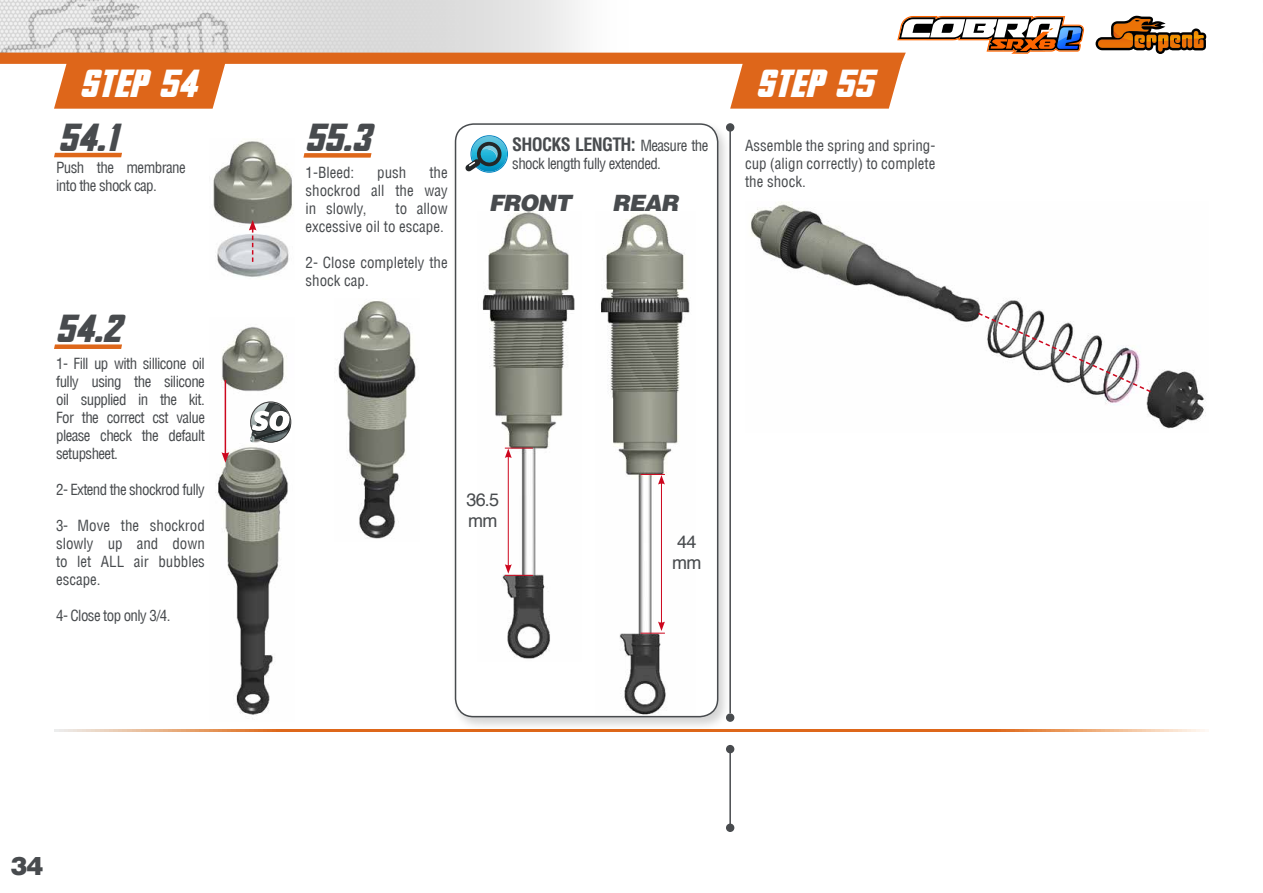
<style>
.page{position:relative;width:1263px;height:893px;background:#fff}
.page>*{position:absolute;margin:0;border:0;box-sizing:border-box;transform-origin:0 0}
.t1{font:37.5px "Hes Dead Jim";color:#fff}
.t2{font:37.5px "Hes Dead Jim";color:#484b4e}
.t3{font:900 25.5px "Helvetica";color:#484b4e}
.t4{font:italic 900 22.5px "Helvetica";letter-spacing:-.04em;color:#484b4e}
.t5{font:700 condensed 18px "Helvetica LT Std";letter-spacing:-.04em;color:#484b4e}
.t6{font:18px/21.6px "Helvetica";letter-spacing:-.04em;color:#484b4e}
.t7{font:condensed 15px/18px "Helvetica LT Std";color:#484b4e;text-align:justify}
.t8{font:condensed 15px "Helvetica LT Std";letter-spacing:-.04em;color:#484b4e}
.s1{font-weight:400;font-size:15px}
</style>
<div class="page">
<svg style="left:54px;top:729px;width:1151px;height:2px;background:#e48b4f"></svg>
<svg style="left:1095px;top:16px;width:111px;height:38px"></svg>
<img style="left:0;top:0;width:578px;height:16px">
<img style="left:6px;top:3px;width:369px;height:13px">
<div style="left:450px;top:121px;width:281px;height:611px;background:#000;opacity:.17"></div>
<div style="left:455px;top:124px;width:263px;height:593px;background:#fff;border-radius:18px"></div>
<div style="left:455px;top:123px;width:263px;height:594px;border:2px solid #484b4e;border-radius:18px"></div>
<img style="left:751px;top:202px;width:455px;height:227px">
<hr style="left:729px;top:752px;width:2px;height:76px;background:#484b4e">
<div style="left:727px;top:746px;width:7px;height:7px;background:#484b4e;border-radius:50%"></div>
<div style="left:726px;top:745px;width:8px;height:8px;border:2px solid #484b4e;border-radius:50%"></div>
<div style="left:727px;top:824px;width:7px;height:7px;background:#484b4e;border-radius:50%"></div>
<div style="left:726px;top:824px;width:8px;height:8px;border:2px solid #484b4e;border-radius:50%"></div>
<hr style="left:729px;top:131px;width:2px;height:582px;background:#484b4e">
<div style="left:727px;top:124px;width:7px;height:7px;background:#484b4e;border-radius:50%"></div>
<div style="left:726px;top:123px;width:8px;height:9px;border:2px solid #484b4e;border-radius:50%"></div>
<div style="left:727px;top:714px;width:7px;height:7px;background:#484b4e;border-radius:50%"></div>
<div style="left:726px;top:713px;width:8px;height:9px;border:2px solid #484b4e;border-radius:50%"></div>
<svg style="left:0;top:16px;width:1084px;height:93px"></svg>
<svg style="left:54px;top:153px;width:68px;height:4px"></svg>
<svg style="left:54px;top:344px;width:68px;height:5px"></svg>
<svg style="left:303px;top:153px;width:68px;height:5px"></svg>
<svg style="left:976px;top:311px;width:176px;height:83px"></svg>
<img style="left:595px;top:213px;width:100px;height:502px">
<img style="left:482px;top:212px;width:93px;height:447px">
<img style="left:213px;top:141px;width:80px;height:136px">
<svg style="left:249px;top:220px;width:7px;height:42px"></svg>
<img style="left:217px;top:327px;width:72px;height:392px">
<img style="left:338px;top:301px;width:78px;height:238px">
<hr style="left:508px;top:456px;width:1px;height:111px;background:#cd071e">
<svg style="left:505px;top:448px;width:28px;height:10px"></svg>
<svg style="left:505px;top:564px;width:28px;height:12px"></svg>
<hr style="left:661px;top:482px;width:1px;height:142px;background:#cd071e">
<svg style="left:640px;top:474px;width:25px;height:11px"></svg>
<svg style="left:640px;top:621px;width:25px;height:13px"></svg>
<hr style="left:225px;top:380px;width:1px;height:75px;background:#cd071e">
<svg style="left:222px;top:452px;width:7px;height:11px"></svg>
<svg style="left:465px;top:135px;width:43px;height:38px"></svg>
<img style="left:250px;top:443px;width:39px;height:1px">
<svg style="left:250px;top:401px;width:42px;height:42px"></svg>
<h1 class="t1" style="left:80px;top:67px;width:119px">STEP 54</h1>
<h1 class="t1" style="left:756px;top:66px;width:118px">STEP 55</h1>
<h1 class="t2" style="left:59px;top:120px;width:61px">54.1</h1>
<h1 class="t2" style="left:305px;top:121px;width:67px">55.3</h1>
<p class="t5" style="left:512px;top:134px;width:198px">SHOCKS LENGTH: <span class="s1">Measure the</span></p>
<p class="t7" style="left:745px;top:136px;width:192px">Assemble the spring and spring&shy;cup (align correctly) to complete the shock.</p>
<p class="t8" style="left:56px;top:159px;width:131px">Push the membrane</p>
<p class="t8" style="left:512px;top:155px;width:150px">shock length fully extended.</p>
<p class="t8" style="left:56px;top:177px;width:102px">into the shock cap.</p>
<h3 class="t4" style="left:489px;top:188px;width:84px">FRONT</h3>
<h3 class="t4" style="left:612px;top:188px;width:68px">REAR</h3>
<p class="t7" style="left:306px;top:163px;width:50px">1-Bleed:</p>
<p class="t7" style="left:377px;top:163px;width:31px">push</p>
<p class="t7" style="left:306px;top:163px;width:144px;text-indent:124px">the shockrod all the way in slowly,</p>
<p class="t7" style="left:306px;top:199px;width:144px;text-align:right">to allow<br>excessive oil to escape.</p>
<p class="t7" style="left:306px;top:253px;width:144px">2- Close completely the shock cap.</p>
<h1 class="t2" style="left:56px;top:312px;width:67px">54.2</h1>
<p class="t7" style="left:56px;top:355px;width:150px">1- Fill up with sillicone oil fully using the silicone oil supplied in the kit.<br>For the correct cst value please check the default setupsheet.</p>
<p class="t8" style="left:56px;top:480px;width:150px">2- Extend the shockrod fully</p>
<p class="t7" style="left:56px;top:517px;width:150px">3- Move the shockrod slowly up and down to let ALL air bubbles escape.</p>
<p class="t8" style="left:56px;top:606px;width:116px">4- Close top only 3/4.</p>
<p class="t6" style="left:466px;top:489px;width:34px">36.5 mm</p>
<p class="t6" style="left:672px;top:531px;width:31px">44 mm</p>
<h2 class="t3" style="left:11px;top:849px;width:34px">34</h2>
</div>
